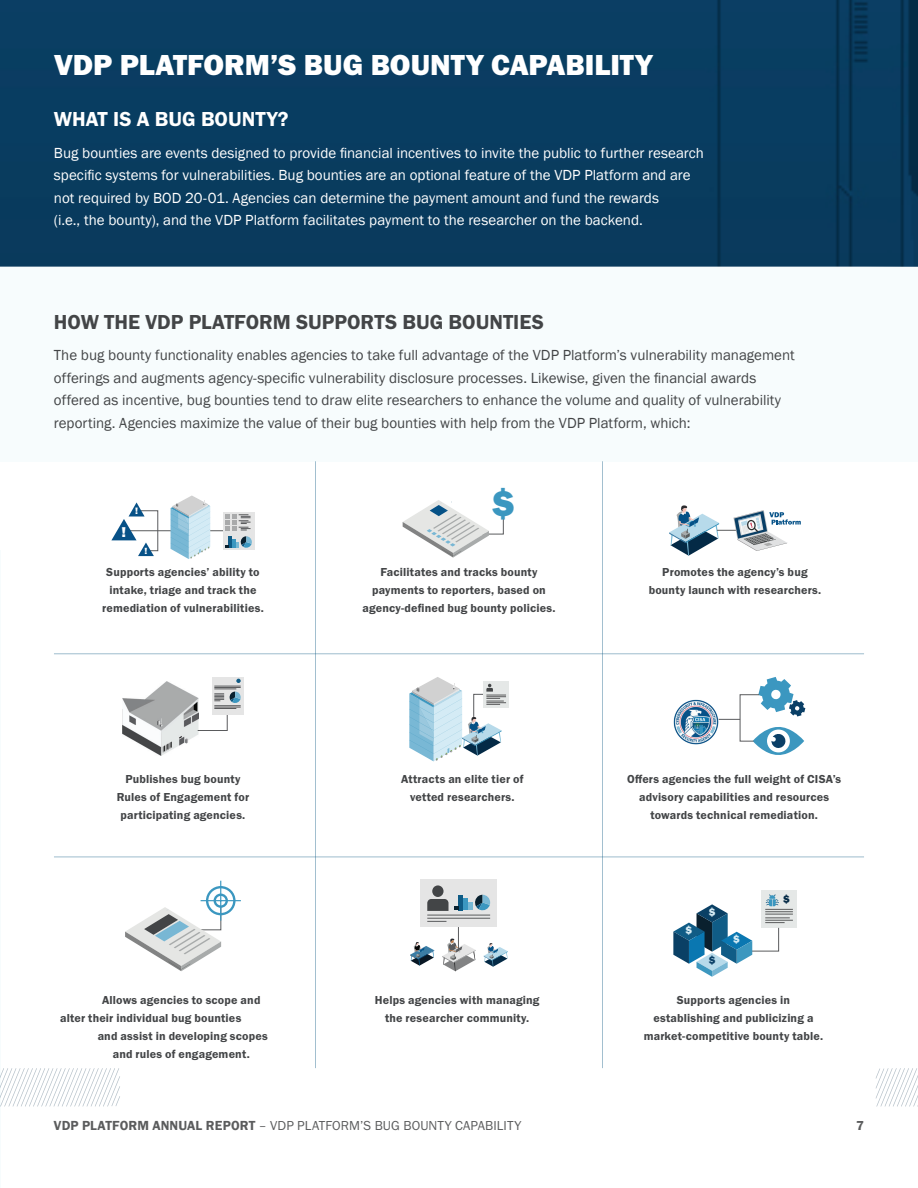
<style>
.page{position:relative;width:918px;height:1188px;background:#fff}
.page>*{position:absolute;margin:0;border:0;box-sizing:border-box;transform-origin:0 0}
.t1{font:39.6px "Franklin Gothic URW Hea";color:#3b97c0}
.t2{font:30px "Franklin Gothic URW Hea";letter-spacing:-.005em;color:#fff}
.t3{font:21px "Franklin Gothic URW Dem";color:#434547}
.t4{font:21px "Franklin Gothic URW Dem";color:#fff}
.t5{font:15px/22.5px "Franklin Gothic";color:#434547}
.t6{font:15px/22.5px "Franklin Gothic";color:#fff}
.t7{font:14.7px "Franklin Gothic URW Hea";color:#fff}
.t8{font:13.5px "Franklin Gothic URW Boo";letter-spacing:.005em;color:#5b5c5d}
.t9{font:13.5px "Franklin Gothic URW Dem";color:#5b5c5d}
.t10{font:12px/18px "Franklin Gothic URW Dem";letter-spacing:.015em;color:#434547;text-align:center}
.t11{font:11.55px "Franklin Gothic URW Hea";color:#d6ebf4}
.t12{font:11.55px "Franklin Gothic URW Hea";color:#0b3f66}
.t13{font:11.55px "Franklin Gothic URW Hea";color:#042a46}
.t14{font:9.6px "Franklin Gothic URW Hea";color:#fff}
.t15{font:9.3px "Franklin Gothic URW Hea";color:#fff}
.s1{font-family:"Franklin Gothic";font-weight:600}
</style>
<div class="page">
<div style="left:0;top:267px;width:918px;height:194px;background:#f7fcfd"></div>
<div style="left:0;top:0;width:918px;height:267px;background:#093c61"></div>
<svg style="left:876px;top:1068px;width:42px;height:39px"></svg>
<svg style="left:0;top:1068px;width:120px;height:39px"></svg>
<svg style="left:403px;top:500px;width:101px;height:58px"></svg>
<div style="left:483px;top:681px;width:26px;height:27px;background:#e5e8e7"></div>
<svg style="left:409px;top:677px;width:97px;height:84px"></svg>
<hr style="left:220px;top:881px;width:1px;height:40px;background:#3b97c0">
<hr style="left:201px;top:900px;width:40px;height:1px;background:#3b97c0">
<svg style="left:125px;top:885px;width:112px;height:86px"></svg>
<svg style="left:669px;top:505px;width:132px;height:51px"></svg>
<img style="left:123px;top:682px;width:75px;height:74px">
<div style="left:212px;top:677px;width:31px;height:38px;background:#e5e5e5"></div>
<svg style="left:197px;top:679px;width:44px;height:52px"></svg>
<div style="left:761px;top:890px;width:36px;height:38px;background:#e5e8e7"></div>
<svg style="left:673px;top:895px;width:120px;height:82px"></svg>
<div style="left:421px;top:879px;width:76px;height:48px;background:#e5e5e5"></div>
<svg style="left:484px;top:943px;width:24px;height:24px"></svg>
<hr style="left:427px;top:918px;width:63px;height:1px;background:#5a5b5d">
<svg style="left:410px;top:921px;width:66px;height:50px"></svg>
<hr style="left:427px;top:915px;width:63px;height:1px;background:#5a5b5d">
<div style="left:432px;top:885px;width:12px;height:12px;background:#434547;border-radius:50%"></div>
<div style="left:463px;top:899px;width:5px;height:11px;background:#3b97c0"></div>
<hr style="left:459px;top:895px;width:4px;height:15px;background:#0f5b85">
<svg style="left:427px;top:899px;width:31px;height:12px"></svg>
<svg style="left:468px;top:895px;width:22px;height:16px"></svg>
<hr style="left:704px;top:719px;width:36px;height:1px;background:#5a5b5d">
<img style="left:674px;top:699px;width:45px;height:45px">
<svg style="left:739px;top:677px;width:66px;height:78px"></svg>
<hr style="left:130px;top:530px;width:95px;height:1px;background:#5a5b5d">
<svg style="left:111px;top:502px;width:47px;height:54px"></svg>
<svg style="left:171px;top:495px;width:39px;height:64px"></svg>
<div style="left:223px;top:512px;width:32px;height:38px;background:#e5e5e5"></div>
<svg style="left:226px;top:514px;width:26px;height:34px"></svg>
<hr style="left:54px;top:654px;width:810px;height:1px;background:#105b85">
<hr style="left:54px;top:857px;width:810px;height:1px;background:#105b85">
<hr style="left:602px;top:461px;width:1px;height:607px;background:#105b85">
<hr style="left:315px;top:461px;width:1px;height:607px;background:#105b85">
<h2 class="t2" style="left:54px;top:45px;width:600px">VDP PLATFORM’S BUG BOUNTY CAPABILITY</h2>
<h3 class="t4" style="left:54px;top:106px;width:236px">WHAT IS A BUG BOUNTY?</h3>
<p class="t6" style="left:54px;top:142px;width:652px">Bug bounties are events designed to provide financial incentives to invite the public to further research specific systems for vulnerabilities. Bug bounties are an optional feature of the VDP Platform and are not required by BOD 20-01. Agencies can determine the payment amount and fund the rewards<br>(i.e., the bounty), and the VDP Platform facilitates payment to the researcher on the backend.</p>
<h3 class="t3" style="left:54px;top:309px;width:491px">HOW THE VDP PLATFORM SUPPORTS BUG BOUNTIES</h3>
<p class="t5" style="left:54px;top:344px;width:742px">The bug bounty functionality enables agencies to take full advantage of the VDP Platform’s vulnerability management offerings and augments agency-specific vulnerability disclosure processes. Likewise, given the financial awards offered as incentive, bug bounties tend to draw elite researchers to enhance the volume and quality of vulnerability reporting. Agencies maximize the value of their bug bounties with help from the VDP Platform, which:</p>
<p class="t7" style="left:122px;top:523px;width:6px">!</p>
<p class="t14" style="left:135px;top:505px;width:4px">!</p>
<p class="t15" style="left:144px;top:545px;width:4px">!</p>
<h1 class="t1" style="left:492px;top:478px;width:25px">$</h1>
<p class="t10" style="left:102px;top:563px;width:163px">Supports agencies’ ability to intake, triage and track the remediation of vulnerabilities.</p>
<p class="t10" style="left:362px;top:563px;width:195px">Facilitates and tracks bounty payments to reporters, based on agency-defined bug bounty policies.</p>
<p class="t10" style="left:649px;top:563px;width:174px">Promotes the agency’s bug bounty launch with researchers.</p>
<p class="t10" style="left:117px;top:770px;width:134px">Publishes bug bounty<br>Rules of Engagement for participating agencies.</p>
<p class="t10" style="left:627px;top:770px;width:216px">Offers agencies the full weight of CISA’s advisory capabilities and resources towards technical remediation.</p>
<p class="t10" style="left:401px;top:770px;width:124px">Attracts an elite tier of vetted researchers.</p>
<p class="t10" style="left:60px;top:990px;width:202px;text-align:left;text-indent:42px">Allows agencies to scope and alter their individual bug bounties</p>
<p class="t10" style="left:98px;top:1026px;width:172px">and assist in developing scopes and rules of engagement.</p>
<p class="t10" style="left:375px;top:990px;width:166px">Helps agencies with managing the researcher community.</p>
<p class="t11" style="left:685px;top:922px;width:8px">$</p>
<p class="t11" style="left:709px;top:904px;width:8px">$</p>
<p class="t12" style="left:709px;top:953px;width:8px">$</p>
<p class="t11" style="left:733px;top:932px;width:8px">$</p>
<p class="t13" style="left:783px;top:892px;width:8px">$</p>
<p class="t10" style="left:644px;top:990px;width:181px">Supports agencies in establishing and publicizing a market-competitive bounty table.</p>
<p class="t8" style="left:54px;top:1117px;width:469px"><span class="s1">VDP PLATFORM ANNUAL REPORT</span> – VDP PLATFORM’S BUG BOUNTY CAPABILITY</p>
<p class="t9" style="left:856px;top:1117px;width:9px">7</p>
</div>
